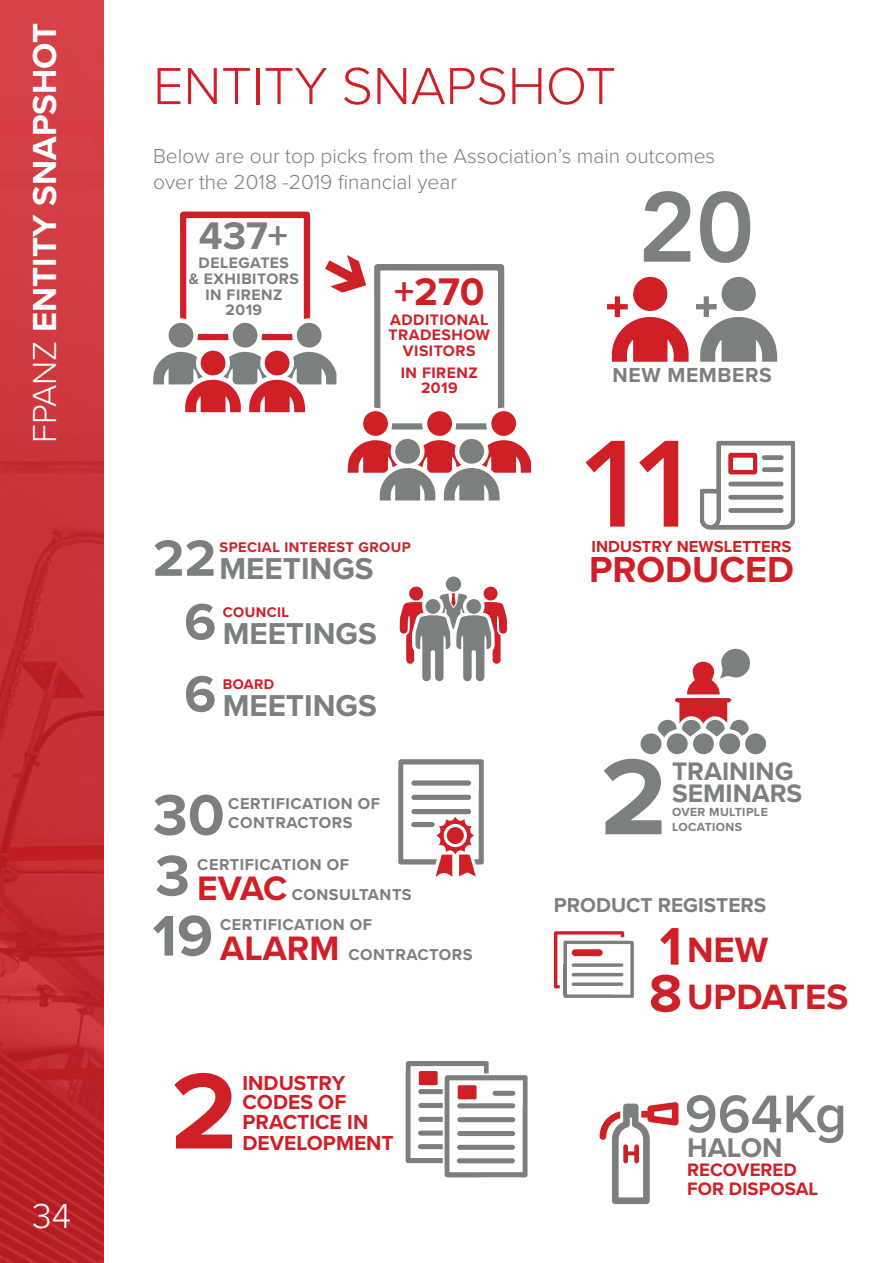
<style>
.page{position:relative;width:893px;height:1263px;background:#fff}
.page>*{position:absolute;margin:0;border:0;box-sizing:border-box;transform-origin:0 0}
.t1{font:700 59.4px "Proxima Nova";color:#7b807d}
.t2{font:700 54.75px/47px "Proxima Nova";color:#d02027}
.t3{font:300 54px "Proxima Nova";color:#d02027}
.t4{font:700 52.95px/63.6px "Proxima Nova";color:#7b807d;text-align:center}
.t5{font:700 39.9px "Proxima Nova";color:#7b807d}
.t6{font:700 39.9px "Proxima Nova";color:#d02027}
.t7{font:700 37.5px "Proxima Nova";color:#d02027}
.t8{font:700 36.45px/47px "Proxima Nova";color:#d02027}
.t9{font:300 36px "Proxima Nova";color:#fff}
.t10{font:700 34.5px "Proxima Nova";color:#fff}
.t11{font:700 31.35px "Proxima Nova";color:#7b807d}
.t12{font:700 28.05px "Proxima Nova";color:#7b807d}
.t13{font:700 26.25px/22.5px "Proxima Nova";color:#7b807d}
.t14{font:300 21px/25.2px "Proxima Nova";color:#7b807d}
.t15{font:700 21px/20px "Proxima Nova";color:#d02027}
.t16{font:700 21px "Proxima Nova";letter-spacing:.03em;color:#7b807d}
.t17{font:700 20.85px "Proxima Nova";color:#7b807d}
.t18{font:700 18.75px/18.8px "Proxima Nova";color:#d02027}
.t19{font:700 16.5px "Proxima Nova";color:#d02027}
.t20{font:700 16.35px "Proxima Nova";letter-spacing:.03em;color:#7b807d}
.t21{font:700 15.75px/15.8px "Proxima Nova";letter-spacing:.03em;color:#d02027;text-align:center}
.t22{font:700 15.75px/15.8px "Proxima Nova";letter-spacing:.03em;color:#7b807d;text-align:center}
.t23{font:700 14.55px "Proxima Nova";letter-spacing:.03em;color:#d02027}
.t24{font:700 12.15px/14.1px "Proxima Nova";letter-spacing:.03em;color:#7b807d}
.s1{font-weight:300}
.s2{font-size:35.1px;color:#d02027}
</style>
<div class="page">
<img style="left:0;top:0;width:103px;height:1263px">
<div style="left:446px;top:576px;width:15px;height:16px;background:#7b807d;border-radius:50%"></div>
<div style="left:484px;top:587px;width:14px;height:13px;background:#d02027;border-radius:50%"></div>
<div style="left:409px;top:587px;width:14px;height:13px;background:#d02027;border-radius:50%"></div>
<svg style="left:400px;top:593px;width:107px;height:88px"></svg>
<svg style="left:398px;top:759px;width:86px;height:118px"></svg>
<div style="left:722px;top:277px;width:34px;height:34px;background:#7b807d;border-radius:50%"></div>
<div style="left:633px;top:277px;width:34px;height:34px;background:#d02027;border-radius:50%"></div>
<svg style="left:607px;top:296px;width:82px;height:66px"></svg>
<svg style="left:696px;top:296px;width:81px;height:66px"></svg>
<svg style="left:644px;top:191px;width:106px;height:72px"></svg>
<svg style="left:600px;top:1102px;width:78px;height:102px"></svg>
<svg style="left:687px;top:1095px;width:156px;height:48px"></svg>
<div style="left:667px;top:733px;width:21px;height:21px;background:#7b807d;border-radius:50%"></div>
<div style="left:640px;top:733px;width:21px;height:21px;background:#7b807d;border-radius:50%"></div>
<div style="left:745px;top:733px;width:21px;height:21px;background:#7b807d;border-radius:50%"></div>
<div style="left:693px;top:733px;width:21px;height:21px;background:#7b807d;border-radius:50%"></div>
<div style="left:719px;top:733px;width:21px;height:21px;background:#7b807d;border-radius:50%"></div>
<svg style="left:655px;top:648px;width:96px;height:89px"></svg>
<svg style="left:604px;top:759px;width:57px;height:75px"></svg>
<svg style="left:180px;top:212px;width:130px;height:107px"></svg>
<svg style="left:153px;top:352px;width:183px;height:60px"></svg>
<div style="left:297px;top:323px;width:25px;height:25px;background:#7b807d;border-radius:50%"></div>
<div style="left:169px;top:323px;width:25px;height:25px;background:#7b807d;border-radius:50%"></div>
<div style="left:233px;top:323px;width:25px;height:25px;background:#7b807d;border-radius:50%"></div>
<div style="left:265px;top:351px;width:25px;height:24px;background:#d02027;border-radius:50%"></div>
<div style="left:201px;top:351px;width:24px;height:24px;background:#d02027;border-radius:50%"></div>
<svg style="left:261px;top:334px;width:32px;height:6px"></svg>
<svg style="left:197px;top:334px;width:32px;height:6px"></svg>
<svg style="left:348px;top:440px;width:183px;height:60px"></svg>
<div style="left:491px;top:411px;width:25px;height:25px;background:#d02027;border-radius:50%"></div>
<div style="left:363px;top:411px;width:25px;height:25px;background:#d02027;border-radius:50%"></div>
<div style="left:427px;top:411px;width:25px;height:25px;background:#d02027;border-radius:50%"></div>
<div style="left:459px;top:439px;width:25px;height:25px;background:#7b807d;border-radius:50%"></div>
<div style="left:395px;top:439px;width:25px;height:25px;background:#7b807d;border-radius:50%"></div>
<svg style="left:374px;top:264px;width:130px;height:144px"></svg>
<svg style="left:455px;top:423px;width:32px;height:7px"></svg>
<svg style="left:391px;top:423px;width:32px;height:7px"></svg>
<svg style="left:325px;top:255px;width:41px;height:38px"></svg>
<svg style="left:554px;top:931px;width:80px;height:67px"></svg>
<svg style="left:701px;top:441px;width:93px;height:89px"></svg>
<div style="left:733px;top:458px;width:19px;height:12px;background:#fff"></div>
<svg style="left:585px;top:441px;width:93px;height:86px"></svg>
<svg style="left:174px;top:1073px;width:58px;height:75px"></svg>
<svg style="left:406px;top:1061px;width:122px;height:117px"></svg>
<div style="left:459px;top:1087px;width:16px;height:10px;background:#d02027"></div>
<h3 class="t10" style="left:19px;top:443px;width:421px;rotate:-90deg"><span class="s1">FPANZ</span> ENTITY SNAPSHOT</h3>
<h3 class="t9" style="left:32px;top:1189px;width:41px">34</h3>
<h3 class="t3" style="left:153px;top:46px;width:464px">ENTITY SNAPSHOT</h3>
<p class="t14" style="left:153px;top:143px;width:564px">Below are our top picks from the Association’s main outcomes over the 2018 -2019 financial year</p>
<h3 class="t5" style="left:199px;top:206px;width:91px">437+</h3>
<p class="t22" style="left:189px;top:255px;width:112px">DELEGATES<br>&amp; EXHIBITORS<br>IN FIRENZ<br>2019</p>
<h3 class="t6" style="left:394px;top:262px;width:92px">+270</h3>
<p class="t21" style="left:388px;top:311px;width:103px">ADDITIONAL<br>TRADESHOW<br>VISITORS</p>
<p class="t21" style="left:401px;top:364px;width:79px">IN FIRENZ<br>2019</p>
<h3 class="t4" style="left:153px;top:525px;width:65px">22<br>6</h3>
<h3 class="t4" style="left:184px;top:661px;width:34px">6</h3>
<p class="t23" style="left:220px;top:537px;width:193px">SPECIAL INTEREST GROUP</p>
<h3 class="t11" style="left:220px;top:545px;width:156px">MEETINGS</h3>
<p class="t23" style="left:223px;top:601px;width:68px">COUNCIL</p>
<h3 class="t11" style="left:223px;top:610px;width:156px">MEETINGS</h3>
<p class="t23" style="left:223px;top:673px;width:53px">BOARD</p>
<h3 class="t11" style="left:223px;top:682px;width:156px">MEETINGS</h3>
<h1 class="t1" style="left:153px;top:771px;width:73px">30</h1>
<p class="t20" style="left:228px;top:791px;width:153px">CERTIFICATION OF</p>
<p class="t20" style="left:228px;top:810px;width:126px">CONTRACTORS</p>
<p class="t20" style="left:197px;top:852px;width:153px">CERTIFICATION OF</p>
<p class="t20" style="left:155px;top:882px;width:258px"><sup>3</sup> <span class="s2">EVAC</span> CONSULTANTS</p>
<p class="t20" style="left:220px;top:912px;width:153px">CERTIFICATION OF</p>
<p class="t20" style="left:153px;top:942px;width:322px"><sup>19</sup> <span class="s2">ALARM</span> CONTRACTORS</p>
<p class="t15" style="left:243px;top:1072px;width:153px">INDUSTRY<br>CODES OF<br>PRACTICE IN<br>DEVELOPMENT</p>
<p class="t16" style="left:612px;top:359px;width:161px">NEW MEMBERS</p>
<p class="t19" style="left:592px;top:534px;width:201px">INDUSTRY NEWSLETTERS</p>
<h3 class="t7" style="left:589px;top:542px;width:206px">PRODUCED</h3>
<h3 class="t13" style="left:672px;top:759px;width:132px">TRAINING<br>SEMINARS</h3>
<p class="t24" style="left:672px;top:805px;width:97px">OVER MULTIPLE<br>LOCATIONS</p>
<p class="t17" style="left:554px;top:889px;width:214px">PRODUCT REGISTERS</p>
<h3 class="t8" style="left:687px;top:925px;width:163px">NEW<br>UPDATES</h3>
<h2 class="t2" style="left:649px;top:922px;width:35px">1<br>8</h2>
<h3 class="t12" style="left:687px;top:1127px;width:97px">HALON</h3>
<p class="t18" style="left:687px;top:1160px;width:133px">RECOVERED<br>FOR DISPOSAL</p>
</div>
